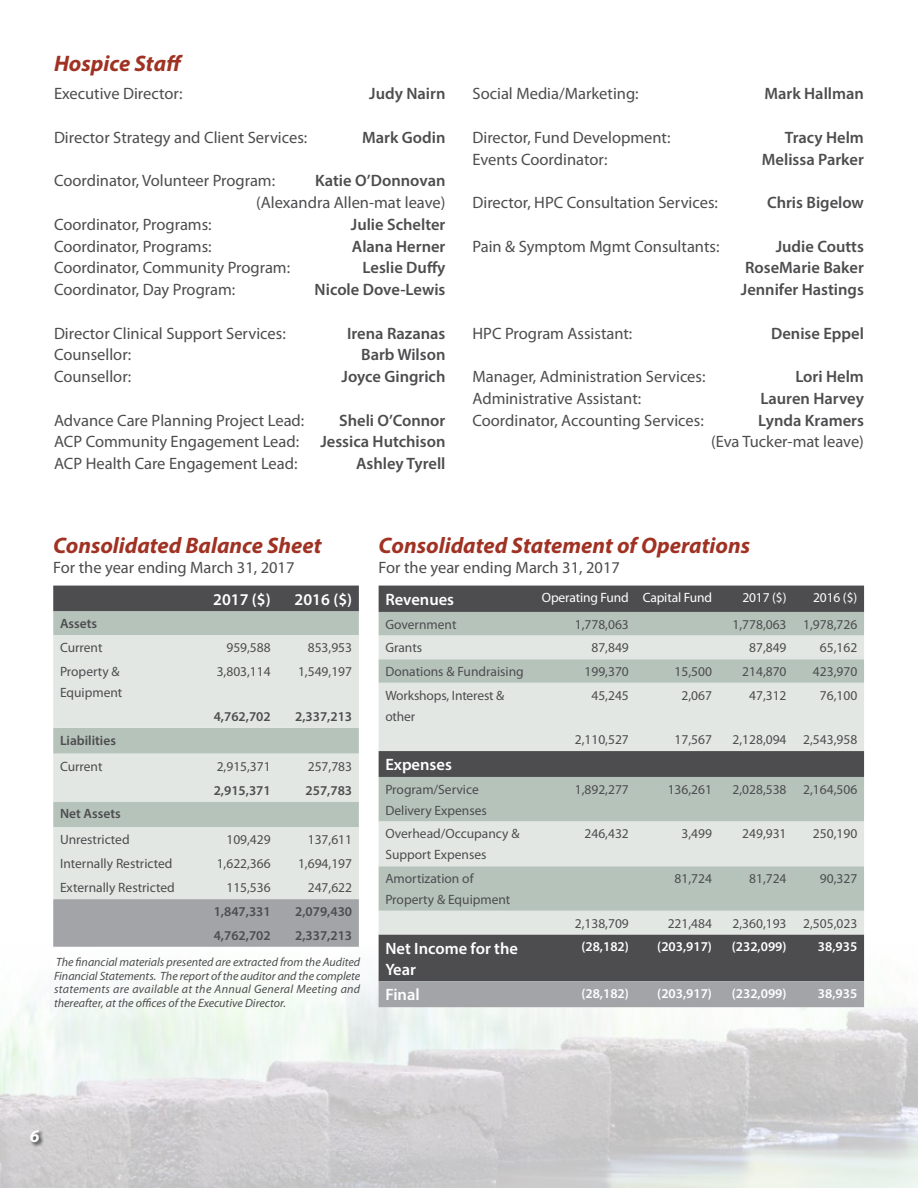
<style>
.page{position:relative;width:918px;height:1188px;background:#fff}
.page>*{position:absolute;margin:0;border:0;box-sizing:border-box;transform-origin:0 0}
.t1{font:italic 700 22.5px "Myriad Pro";color:#a03223}
.t2{font:italic 700 18px "Myriad Pro";color:#fff}
.t3{font:16.5px "Myriad Pro";color:#4d4d4f}
.t4{font:600 16.5px/21.8px "Myriad Pro";color:#4d4d4f;text-align:justify}
.t5{font:600 16.5px/21px "Myriad Pro";color:#fff}
.t6{font:13.5px/21px "Myriad Pro";color:#4d4d4f}
.t7{font:600 13.5px "Myriad Pro";color:#4d4d4f}
.t8{font:600 13.5px "Myriad Pro";color:#fff}
.t9{font:13.5px "Myriad Pro";letter-spacing:-.01em;color:#fff}
.t10{font:italic 12px/13.5px "Myriad Pro";color:#4d4d4f;text-align:justify}
</style>
<div class="page">
<img style="left:0;top:932px;width:918px;height:256px">
<div style="left:30px;top:1129px;width:15px;height:19px;background:#000;opacity:.75"></div>
<div style="left:53px;top:586px;width:306px;height:25px;background:#4d4d4f"></div>
<div style="left:53px;top:611px;width:306px;height:24px;background:#b6c3bb"></div>
<svg style="left:53px;top:635px;width:306px;height:264px;background:#d9e0dc"></svg>
<div style="left:53px;top:899px;width:306px;height:48px;background:#a2a4a7"></div>
<div style="left:379px;top:586px;width:485px;height:395px;background:#4d4d4f"></div>
<div style="left:379px;top:612px;width:485px;height:24px;background:#b6c3bb"></div>
<svg style="left:379px;top:636px;width:485px;height:298px;background:#cfd8d3"></svg>
<div style="left:379px;top:751px;width:485px;height:26px;background:#4d4d4f"></div>
<div style="left:379px;top:981px;width:485px;height:26px;background:#a2a4a7"></div>
<h1 class="t1" style="left:54px;top:49px;width:130px">Hospice Staff</h1>
<p class="t3" style="left:54px;top:85px;width:130px">Executive Director:</p>
<p class="t4" style="left:369px;top:83px;width:78px">Judy Nairn</p>
<p class="t3" style="left:54px;top:128px;width:255px">Director Strategy and Client Services:</p>
<p class="t4" style="left:362px;top:126px;width:85px">Mark Godin</p>
<p class="t3" style="left:54px;top:172px;width:223px">Coordinator, Volunteer Program:</p>
<p class="t4" style="left:315px;top:170px;width:132px">Katie O’Donnovan</p>
<p class="t3" style="left:256px;top:194px;width:191px">(Alexandra Allen-mat leave)</p>
<p class="t3" style="left:54px;top:215px;width:159px">Coordinator, Programs:</p>
<p class="t4" style="left:351px;top:213px;width:96px">Julie Schelter</p>
<p class="t3" style="left:54px;top:237px;width:159px">Coordinator, Programs:</p>
<p class="t4" style="left:352px;top:235px;width:95px">Alana Herner</p>
<p class="t3" style="left:54px;top:259px;width:238px">Coordinator, Community Program:</p>
<p class="t4" style="left:363px;top:257px;width:84px">Leslie Duffy</p>
<p class="t3" style="left:54px;top:281px;width:183px">Coordinator, Day Program:</p>
<p class="t4" style="left:315px;top:278px;width:132px">Nicole Dove-Lewis</p>
<p class="t3" style="left:54px;top:324px;width:233px">Director Clinical Support Services:</p>
<p class="t4" style="left:347px;top:322px;width:100px">Irena Razanas</p>
<p class="t3" style="left:54px;top:346px;width:79px">Counsellor:</p>
<p class="t4" style="left:361px;top:344px;width:86px">Barb Wilson</p>
<p class="t3" style="left:54px;top:368px;width:79px">Counsellor:</p>
<p class="t4" style="left:342px;top:365px;width:105px">Joyce Gingrich</p>
<p class="t3" style="left:54px;top:411px;width:252px">Advance Care Planning Project Lead:</p>
<p class="t4" style="left:339px;top:409px;width:108px">Sheli O’Connor</p>
<p class="t3" style="left:54px;top:433px;width:247px">ACP Community Engagement Lead:</p>
<p class="t4" style="left:320px;top:430px;width:127px">Jessica Hutchison</p>
<p class="t3" style="left:54px;top:455px;width:245px">ACP Health Care Engagement Lead:</p>
<p class="t4" style="left:356px;top:452px;width:91px">Ashley Tyrell</p>
<p class="t3" style="left:472px;top:85px;width:168px">Social Media/Marketing:</p>
<p class="t4" style="left:764px;top:82px;width:101px">Mark Hallman</p>
<p class="t3" style="left:472px;top:128px;width:200px">Director, Fund Development:</p>
<p class="t4" style="left:785px;top:126px;width:81px">Tracy Helm</p>
<p class="t3" style="left:472px;top:150px;width:136px">Events Coordinator:</p>
<p class="t4" style="left:762px;top:148px;width:104px">Melissa Parker</p>
<p class="t3" style="left:472px;top:194px;width:247px">Director, HPC Consultation Services:</p>
<p class="t4" style="left:767px;top:191px;width:98px">Chris Bigelow</p>
<p class="t3" style="left:472px;top:237px;width:248px">Pain &amp; Symptom Mgmt Consultants:</p>
<p class="t4" style="left:741px;top:235px;width:125px;text-indent:35px">Judie Coutts RoseMarie Baker Jennifer Hastings</p>
<p class="t3" style="left:472px;top:324px;width:161px">HPC Program Assistant:</p>
<p class="t4" style="left:771px;top:322px;width:94px">Denise Eppel</p>
<p class="t3" style="left:472px;top:367px;width:235px">Manager, Administration Services:</p>
<p class="t4" style="left:795px;top:365px;width:70px">Lori Helm</p>
<p class="t3" style="left:472px;top:389px;width:170px">Administrative Assistant:</p>
<p class="t4" style="left:760px;top:387px;width:105px">Lauren Harvey</p>
<p class="t3" style="left:472px;top:411px;width:233px">Coordinator, Accounting Services:</p>
<p class="t4" style="left:758px;top:409px;width:107px">Lynda Kramers</p>
<p class="t3" style="left:711px;top:433px;width:154px">(Eva Tucker-mat leave)</p>
<h1 class="t1" style="left:53px;top:531px;width:270px">Consolidated Balance Sheet</h1>
<p class="t3" style="left:53px;top:558px;width:243px">For the year ending March 31, 2017</p>
<p class="t5" style="left:213px;top:588px;width:59px">2017 ($)</p>
<p class="t5" style="left:295px;top:588px;width:59px">2016 ($)</p>
<p class="t7" style="left:60px;top:615px;width:39px">Assets</p>
<p class="t6" style="left:60px;top:637px;width:44px">Current</p>
<p class="t6" style="left:226px;top:637px;width:46px">959,588</p>
<p class="t6" style="left:308px;top:637px;width:46px">853,953</p>
<p class="t6" style="left:60px;top:661px;width:64px">Property &amp;<br>Equipment</p>
<p class="t6" style="left:217px;top:661px;width:56px">3,803,114</p>
<p class="t6" style="left:298px;top:661px;width:56px">1,549,197</p>
<p class="t7" style="left:214px;top:708px;width:59px">4,762,702</p>
<p class="t7" style="left:295px;top:708px;width:59px">2,337,213</p>
<p class="t7" style="left:60px;top:732px;width:58px">Liabilities</p>
<p class="t6" style="left:60px;top:756px;width:44px">Current</p>
<p class="t6" style="left:217px;top:756px;width:56px">2,915,371</p>
<p class="t6" style="left:308px;top:756px;width:46px">257,783</p>
<p class="t7" style="left:214px;top:781px;width:59px">2,915,371</p>
<p class="t7" style="left:306px;top:781px;width:48px">257,783</p>
<p class="t7" style="left:60px;top:805px;width:62px">Net Assets</p>
<p class="t6" style="left:60px;top:830px;width:71px">Unrestricted</p>
<p class="t6" style="left:226px;top:830px;width:46px">109,429</p>
<p class="t6" style="left:308px;top:830px;width:46px">137,611</p>
<p class="t6" style="left:60px;top:853px;width:114px">Internally Restricted</p>
<p class="t6" style="left:217px;top:853px;width:56px">1,622,366</p>
<p class="t6" style="left:298px;top:853px;width:56px">1,694,197</p>
<p class="t6" style="left:60px;top:877px;width:116px">Externally Restricted</p>
<p class="t6" style="left:226px;top:877px;width:46px">115,536</p>
<p class="t6" style="left:308px;top:877px;width:46px">247,622</p>
<p class="t7" style="left:214px;top:903px;width:59px">1,847,331</p>
<p class="t7" style="left:295px;top:903px;width:59px">2,079,430</p>
<p class="t7" style="left:214px;top:927px;width:59px">4,762,702</p>
<p class="t7" style="left:295px;top:927px;width:59px">2,337,213</p>
<p class="t10" style="left:54px;top:956px;width:308px">The financial materials presented are extracted from the Audited Financial Statements. The report of the auditor and the complete statements are available at the Annual General Meeting and thereafter, at the offices of the Executive Director.</p>
<h1 class="t1" style="left:379px;top:531px;width:373px">Consolidated Statement of Operations</h1>
<p class="t3" style="left:379px;top:558px;width:243px">For the year ending March 31, 2017</p>
<p class="t5" style="left:385px;top:588px;width:70px">Revenues</p>
<p class="t9" style="left:542px;top:591px;width:172px">Operating Fund Capital Fund</p>
<p class="t9" style="left:742px;top:591px;width:46px">2017 ($)</p>
<p class="t9" style="left:813px;top:591px;width:46px">2016 ($)</p>
<p class="t6" style="left:385px;top:614px;width:73px">Government</p>
<p class="t6" style="left:575px;top:614px;width:56px">1,778,063</p>
<p class="t6" style="left:733px;top:614px;width:126px">1,778,063 1,978,726</p>
<p class="t6" style="left:385px;top:638px;width:38px">Grants</p>
<p class="t6" style="left:591px;top:638px;width:39px">87,849</p>
<p class="t6" style="left:749px;top:638px;width:39px">87,849</p>
<p class="t6" style="left:820px;top:638px;width:39px">65,162</p>
<p class="t6" style="left:385px;top:661px;width:140px">Donations &amp; Fundraising</p>
<p class="t6" style="left:585px;top:661px;width:46px">199,370</p>
<p class="t6" style="left:675px;top:661px;width:39px">15,500</p>
<p class="t6" style="left:742px;top:661px;width:46px">214,870</p>
<p class="t6" style="left:813px;top:661px;width:46px">423,970</p>
<p class="t6" style="left:385px;top:685px;width:121px">Workshops, Interest &amp; other</p>
<p class="t6" style="left:591px;top:685px;width:39px">45,245</p>
<p class="t6" style="left:682px;top:685px;width:32px">2,067</p>
<p class="t6" style="left:749px;top:685px;width:39px">47,312</p>
<p class="t6" style="left:820px;top:685px;width:39px">76,100</p>
<p class="t6" style="left:575px;top:730px;width:56px">2,110,527</p>
<p class="t6" style="left:675px;top:730px;width:39px">17,567</p>
<p class="t6" style="left:733px;top:730px;width:126px">2,128,094 2,543,958</p>
<p class="t5" style="left:385px;top:754px;width:68px">Expenses</p>
<p class="t6" style="left:385px;top:779px;width:103px">Program/Service<br>Delivery Expenses</p>
<p class="t6" style="left:575px;top:779px;width:56px">1,892,277</p>
<p class="t6" style="left:668px;top:779px;width:46px">136,261</p>
<p class="t6" style="left:733px;top:779px;width:126px">2,028,538 2,164,506</p>
<p class="t6" style="left:385px;top:824px;width:136px">Overhead/Occupancy &amp;<br>Support Expenses</p>
<p class="t6" style="left:585px;top:824px;width:46px">246,432</p>
<p class="t6" style="left:682px;top:824px;width:32px">3,499</p>
<p class="t6" style="left:742px;top:824px;width:46px">249,931</p>
<p class="t6" style="left:813px;top:824px;width:46px">250,190</p>
<p class="t6" style="left:385px;top:868px;width:127px">Amortization of<br>Property &amp; Equipment</p>
<p class="t6" style="left:675px;top:868px;width:39px">81,724</p>
<p class="t6" style="left:749px;top:868px;width:39px">81,724</p>
<p class="t6" style="left:820px;top:868px;width:39px">90,327</p>
<p class="t6" style="left:575px;top:913px;width:56px">2,138,709</p>
<p class="t6" style="left:668px;top:913px;width:46px">221,484</p>
<p class="t6" style="left:733px;top:913px;width:126px">2,360,193 2,505,023</p>
<p class="t5" style="left:385px;top:937px;width:134px">Net Income for the<br>Year</p>
<p class="t8" style="left:581px;top:938px;width:49px">(28,182)</p>
<p class="t8" style="left:657px;top:938px;width:56px">(203,917)</p>
<p class="t8" style="left:732px;top:938px;width:56px">(232,099)</p>
<p class="t8" style="left:818px;top:938px;width:41px">38,935</p>
<p class="t5" style="left:385px;top:984px;width:36px">Final</p>
<p class="t8" style="left:581px;top:985px;width:49px">(28,182)</p>
<p class="t8" style="left:657px;top:985px;width:56px">(203,917)</p>
<p class="t8" style="left:732px;top:985px;width:56px">(232,099)</p>
<p class="t8" style="left:818px;top:985px;width:41px">38,935</p>
<p class="t2" style="left:30px;top:1124px;width:11px">6</p>
</div>
